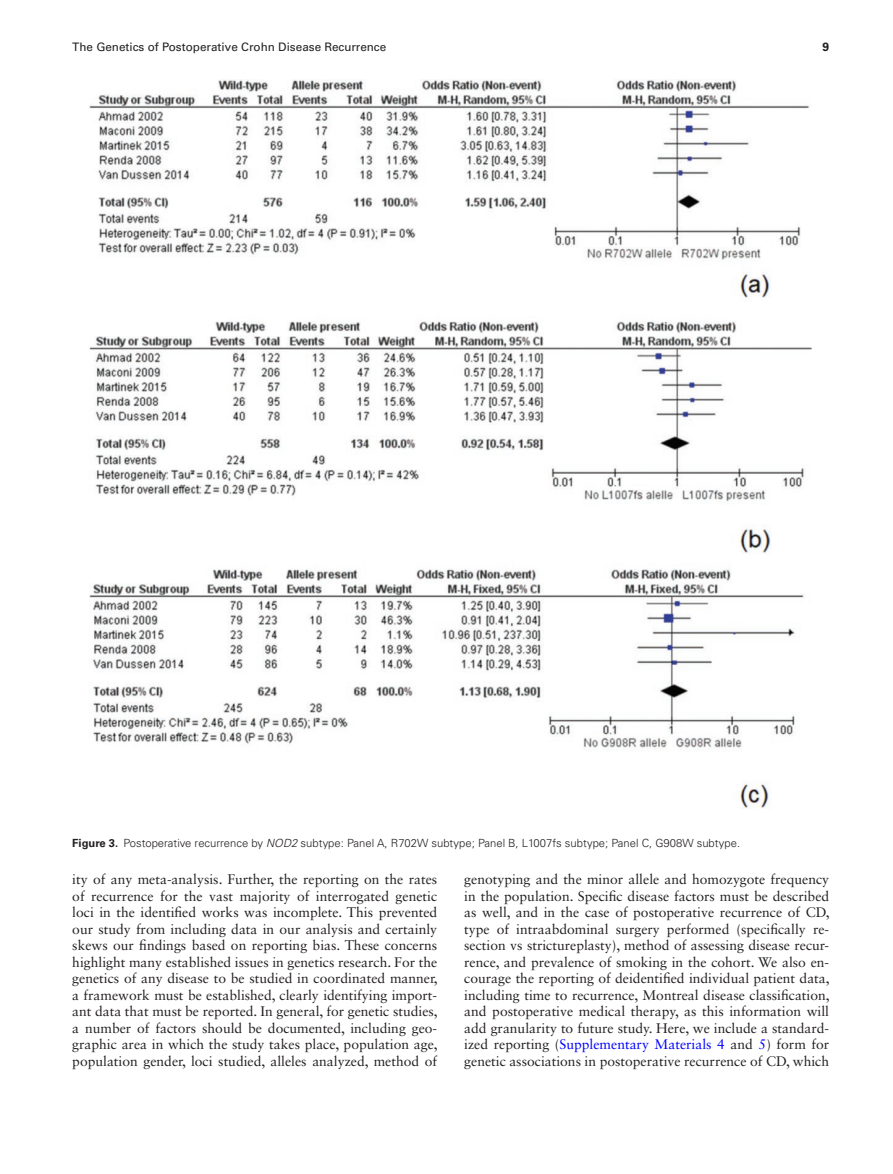
<style>
.page{position:relative;width:893px;height:1174px;background:#fff}
.page>*{position:absolute;margin:0;border:0;box-sizing:border-box;transform-origin:0 0}
.t1{font:13.8px/16.5px "Sabon LT Std";color:#231f20;text-align:justify}
.t2{font:700 12px "Univers LT Std";color:#231f20}
.t3{font:11.7px "Univers LT Std";color:#231f20}
.t4{font:300 11.25px "Univers LT Std";color:#231f20}
.s1{font-weight:700}
.s2{font-style:italic}
.s3{color:#00f}
</style>
<div class="page">
<img style="left:90px;top:80px;width:722px;height:728px">
<p class="t3" style="left:72px;top:40px;width:316px">The Genetics of Postoperative Crohn Disease Recurrence</p>
<p class="t2" style="left:822px;top:40px;width:8px">9</p>
<p class="t4" style="left:72px;top:836px;width:669px"><span class="s1">Figure 3.</span> Postoperative recurrence by <span class="s2">NOD2</span> subtype: Panel A, R702W subtype; Panel B, L1007fs subtype; Panel C, G908W subtype.</p>
<p class="t1" style="left:72px;top:871px;width:367px">ity of any meta-analysis. Further, the reporting on the rates of recurrence for the vast majority of interrogated genetic loci in the identified works was incomplete. This prevented our study from including data in our analysis and certainly skews our findings based on reporting bias. These concerns highlight many established issues in genetics research. For the genetics of any disease to be studied in coordinated manner, a framework must be established, clearly identifying import&shy;ant data that must be reported. In general, for genetic studies, a number of factors should be documented, including geo&shy;graphic area in which the study takes place, population age, population gender, loci studied, alleles analyzed, method of</p>
<p class="t1" style="left:464px;top:871px;width:367px">genotyping and the minor allele and homozygote frequency in the population. Specific disease factors must be described as well, and in the case of postoperative recurrence of CD, type of intraabdominal surgery performed (specifically re&shy;section vs strictureplasty), method of assessing disease recur&shy;rence, and prevalence of smoking in the cohort. We also en&shy;courage the reporting of deidentified individual patient data, including time to recurrence, Montreal disease classification, and postoperative medical therapy, as this information will add granularity to future study. Here, we include a standard&shy;ized reporting (<span class="s3">Supplementary Materials 4</span> and <span class="s3">5</span>) form for genetic associations in postoperative recurrence of CD, which</p>
</div>
